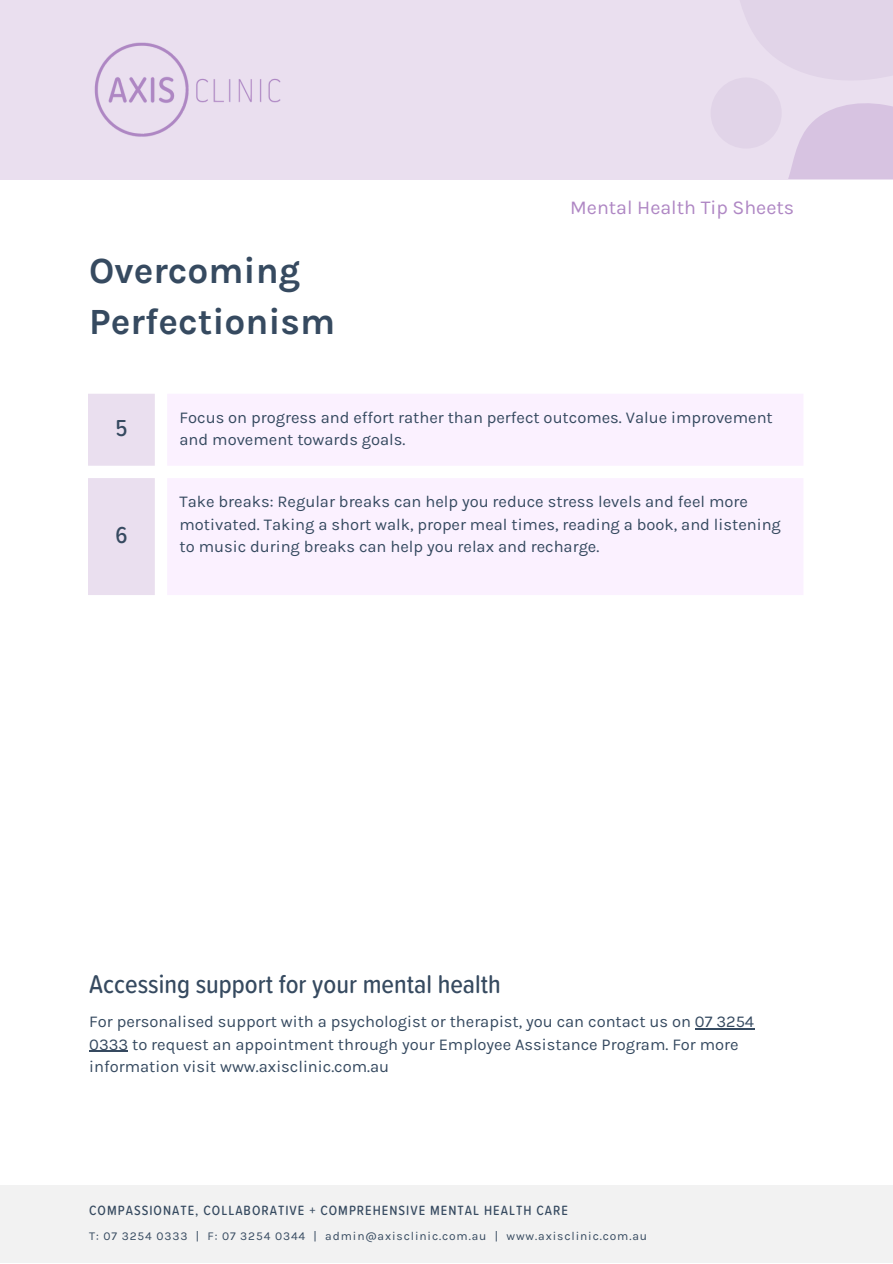
<style>
.page{position:relative;width:893px;height:1264px;background:#fff}
.page>*{position:absolute;margin:0;border:0;box-sizing:border-box;transform-origin:0 0}
.t1{font:700 37.05px/50.7px "Karla";color:#364a60}
.t2{font:500 26.7px "Proxima Soft Cond";color:#364a60}
.t3{font:500 24px "Proxima Soft Cond";color:#364a60}
.t4{font:19.65px "Karla";color:#af87c4}
.t5{font:16.5px/22.5px "Karla";color:#364a60}
.t6{font:500 13.95px "Proxima Soft Cond";letter-spacing:.075em;color:#364a60}
.t7{font:12px "Karla";letter-spacing:.075em;color:#364a60}
</style>
<div class="page">
<div style="left:0;top:0;width:892px;height:180px;background:#eadfef"></div>
<img style="left:94px;top:42px;width:187px;height:95px">
<svg style="left:751px;top:103px;width:141px;height:75px"></svg>
<div style="left:710px;top:77px;width:71px;height:71px;background:#e1d4e8;border-radius:50%"></div>
<svg style="left:725px;top:0;width:167px;height:84px"></svg>
<div style="left:0;top:1185px;width:892px;height:77px;background:#f2f2f2"></div>
<hr style="left:695px;top:1028px;width:59px;height:1px;background:#364a60">
<hr style="left:89px;top:1050px;width:39px;height:1px;background:#364a60">
<div style="left:88px;top:394px;width:67px;height:201px;background:#eadfef"></div>
<div style="left:167px;top:394px;width:636px;height:201px;background:#fbf1ff"></div>
<p class="t1" style="left:89px;top:245px;width:247px">Overcoming<br>Perfectionism</p>
<p class="t4" style="left:570px;top:196px;width:225px">Mental Health Tip Sheets</p>
<p class="t3" style="left:115px;top:417px;width:14px">5</p>
<p class="t5" style="left:179px;top:406px;width:594px">Focus on progress and effort rather than perfect outcomes. Value improvement and movement towards goals.</p>
<p class="t3" style="left:115px;top:524px;width:14px">6</p>
<p class="t5" style="left:179px;top:490px;width:602px">Take breaks: Regular breaks can help you reduce stress levels and feel more motivated. Taking a short walk, proper meal times, reading a book, and listening to music during breaks can help you relax and recharge.</p>
<p class="t2" style="left:89px;top:972px;width:413px">Accessing support for your mental health</p>
<p class="t5" style="left:89px;top:1010px;width:666px">For personalised support with a psychologist or therapist, you can contact us on 07 3254<br>0333 to request an appointment through your Employee Assistance Program. For more information visit www.axisclinic.com.au</p>
<p class="t6" style="left:89px;top:1203px;width:480px">COMPASSIONATE, COLLABORATIVE + COMPREHENSIVE MENTAL HEALTH CARE</p>
<p class="t7" style="left:89px;top:1228px;width:559px">T: 07 3254 0333 | F: 07 3254 0344 | admin@axisclinic.com.au | www.axisclinic.com.au</p>
</div>
